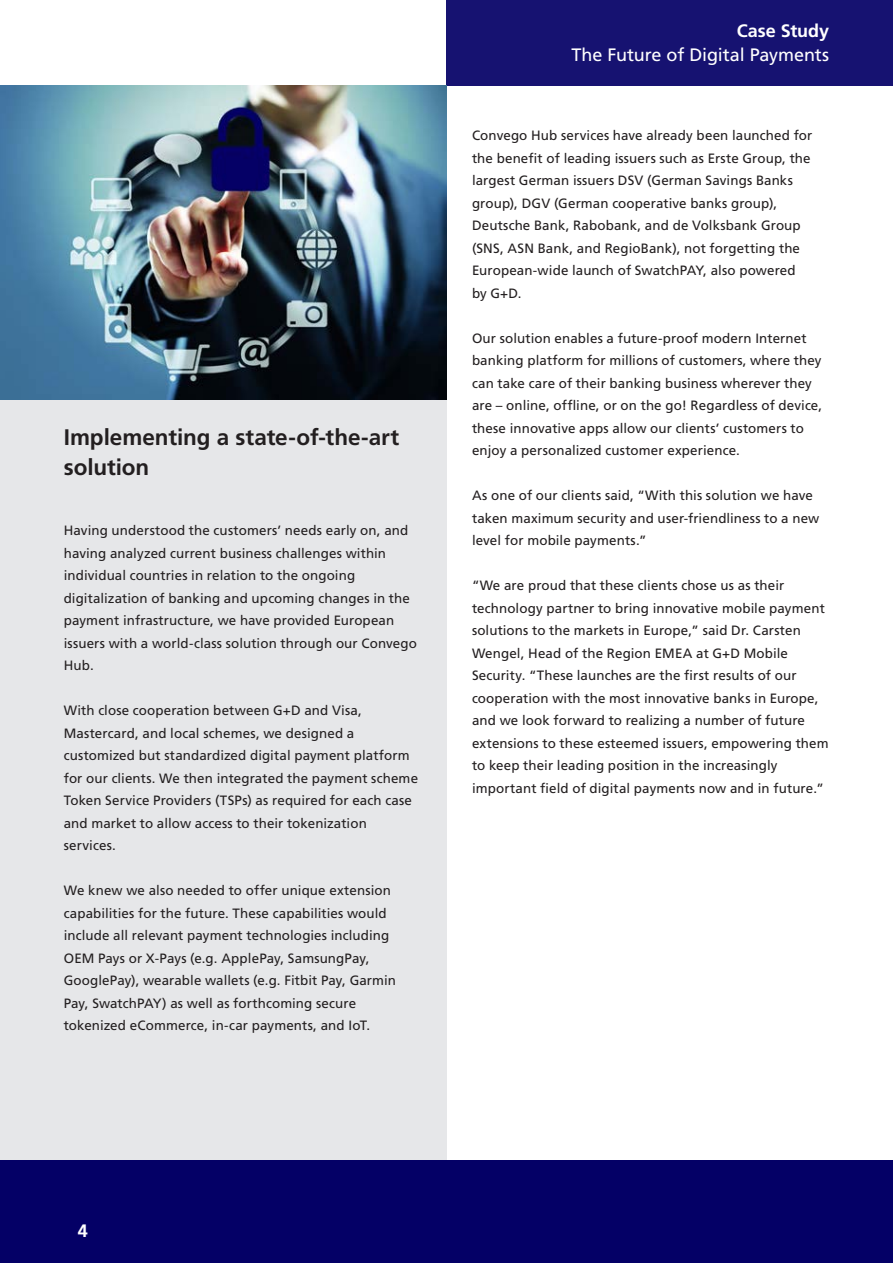
<style>
.page{position:relative;width:893px;height:1263px;background:#fff}
.page>*{position:absolute;margin:0;border:0;box-sizing:border-box;transform-origin:0 0}
.t1{font:700 22.5px/30px "Frutiger LT Pro";letter-spacing:-.005em;color:#231f20}
.t2{font:18px "Frutiger LT Pro";letter-spacing:-.005em;color:#fff}
.t3{font:700 18px "Frutiger LT Pro";color:#fff}
.t4{font:13.5px/22.5px "Frutiger LT Pro";letter-spacing:.005em;color:#231f20}
</style>
<div class="page">
<div style="left:446px;top:0;width:447px;height:85px;background:#161271"></div>
<div style="left:0;top:85px;width:446px;height:1076px;background:#e6e7e9"></div>
<img style="left:0;top:85px;width:446px;height:315px">
<div style="left:0;top:1161px;width:893px;height:102px;background:#040066"></div>
<h1 class="t1" style="left:64px;top:422px;width:337px">Implementing a state-of-the-art solution</h1>
<p class="t4" style="left:64px;top:519px;width:355px">Having understood the customers’ needs early on, and having analyzed current business challenges within individual countries in relation to the ongoing digitalization of banking and upcoming changes in the payment infrastructure, we have provided European issuers with a world-class solution through our Convego Hub.</p>
<p class="t4" style="left:64px;top:699px;width:356px">With close cooperation between G+D and Visa, Mastercard, and local schemes, we designed a customized but standardized digital payment platform for our clients. We then integrated the payment scheme Token Service Providers (TSPs) as required for each case and market to allow access to their tokenization services.</p>
<p class="t4" style="left:64px;top:879px;width:334px">We knew we also needed to offer unique extension capabilities for the future. These capabilities would include all relevant payment technologies including OEM Pays or X-Pays (e.g. ApplePay, SamsungPay, GooglePay), wearable wallets (e.g. Fitbit Pay, Garmin Pay, SwatchPAY) as well as forthcoming secure tokenized eCommerce, in-car payments, and IoT.</p>
<h2 class="t3" style="left:737px;top:20px;width:94px">Case Study</h2>
<h2 class="t2" style="left:571px;top:44px;width:259px">The Future of Digital Payments</h2>
<p class="t4" style="left:472px;top:124px;width:342px">Convego Hub services have already been launched for the benefit of leading issuers such as Erste Group, the largest German issuers DSV (German Savings Banks group), DGV (German cooperative banks group), Deutsche Bank, Rabobank, and de Volksbank Group (SNS, ASN Bank, and RegioBank), not forgetting the European-wide launch of SwatchPAY, also powered by G+D.</p>
<p class="t4" style="left:472px;top:327px;width:352px">Our solution enables a future-proof modern Internet banking platform for millions of customers, where they can take care of their banking business wherever they are – online, offline, or on the go! Regardless of device, these innovative apps allow our clients’ customers to enjoy a personalized customer experience.</p>
<p class="t4" style="left:472px;top:484px;width:349px">As one of our clients said, “With this solution we have taken maximum security and user-friendliness to a new level for mobile payments.”</p>
<p class="t4" style="left:472px;top:574px;width:358px">“We are proud that these clients chose us as their technology partner to bring innovative mobile payment solutions to the markets in Europe,” said Dr. Carsten Wengel, Head of the Region EMEA at G+D Mobile Security. “These launches are the first results of our cooperation with the most innovative banks in Europe, and we look forward to realizing a number of future extensions to these esteemed issuers, empowering them to keep their leading position in the increasingly important field of digital payments now and in future.”</p>
<h2 class="t3" style="left:78px;top:1220px;width:12px">4</h2>
</div>
